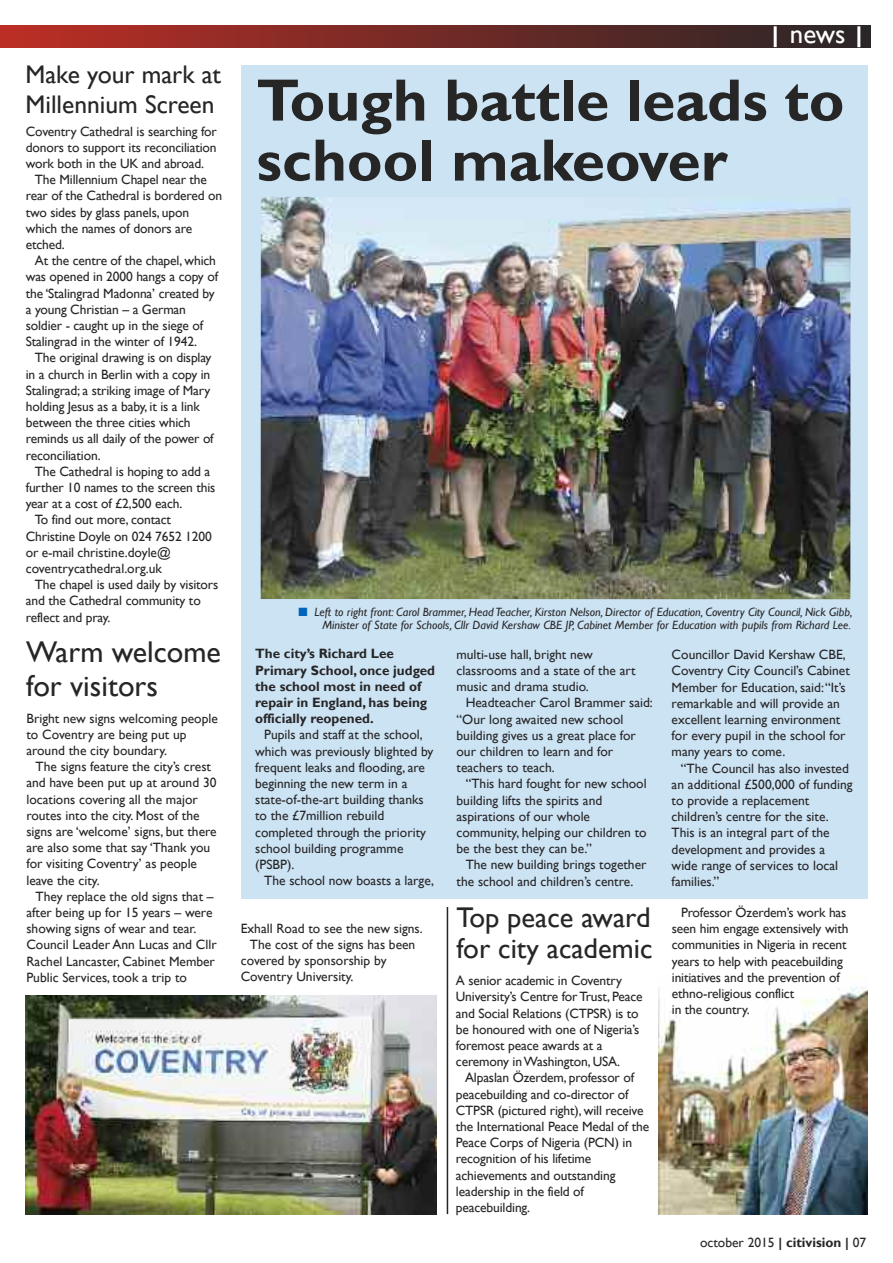
<style>
.page{position:relative;width:893px;height:1263px;background:#fff}
.page>*{position:absolute;margin:0;border:0;box-sizing:border-box;transform-origin:0 0}
.t1{font:700 60px/60px "Gill Sans";color:#272627}
.t2{font:30px/34.5px "Gill Sans";color:#272627}
.t3{font:28.5px/31.5px "Gill Sans";color:#272627}
.t4{font:27px "Gill Sans";color:#fff}
.t5{font:25.5px/30px "Gill Sans";color:#272627}
.t6{font:13.5px/16.2px "Gill Sans";letter-spacing:-.01em;color:#272627}
.t7{font:700 13.5px/16.2px "Gill Sans";color:#272627}
.t8{font:italic 12px/13.5px "Gill Sans";color:#272627;text-align:right}
.s1{color:#0064ba}
.s2{font-weight:700}
</style>
<div class="page">
<div style="left:241px;top:65px;width:626px;height:833px;background:#cce3f4"></div>
<div style="left:0;top:26px;width:870px;height:21px;background:linear-gradient(to right,#bc2e25,#2a2728)"></div>
<hr style="left:774px;top:26px;width:3px;height:21px;background:#fff">
<hr style="left:857px;top:26px;width:3px;height:21px;background:#fff">
<img style="left:261px;top:197px;width:589px;height:402px">
<img style="left:26px;top:995px;width:411px;height:220px">
<hr style="left:447px;top:907px;width:1px;height:307px;background:#272627">
<img style="left:658px;top:975px;width:209px;height:240px">
<h3 class="t5" style="left:26px;top:59px;width:197px">Make your mark at<br>Millennium Screen</h3>
<p class="t6" style="left:26px;top:123px;width:193px">Coventry Cathedral is searching for</p>
<p class="t6" style="left:26px;top:139px;width:192px">donors to support its reconciliation</p>
<p class="t6" style="left:26px;top:155px;width:180px">work both in the UK and abroad.</p>
<p class="t6" style="left:35px;top:171px;width:174px">The Millennium Chapel near the</p>
<p class="t6" style="left:26px;top:188px;width:198px">rear of the Cathedral is bordered on</p>
<p class="t6" style="left:26px;top:204px;width:165px">two sides by glass panels, upon</p>
<p class="t6" style="left:26px;top:220px;width:168px">which the names of donors are</p>
<p class="t6" style="left:26px;top:236px;width:41px">etched.</p>
<p class="t6" style="left:35px;top:252px;width:183px">At the centre of the chapel, which</p>
<p class="t6" style="left:26px;top:269px;width:194px">was opened in 2000 hangs a copy of</p>
<p class="t6" style="left:26px;top:285px;width:191px">the ‘Stalingrad Madonna’ created by</p>
<p class="t6" style="left:26px;top:301px;width:162px">a young Christian – a German</p>
<p class="t6" style="left:26px;top:317px;width:179px">soldier - caught up in the siege of</p>
<p class="t6" style="left:26px;top:333px;width:173px">Stalingrad in the winter of 1942.</p>
<p class="t6" style="left:35px;top:350px;width:178px">The original drawing is on display</p>
<p class="t6" style="left:26px;top:366px;width:186px">in a church in Berlin with a copy in</p>
<p class="t6" style="left:26px;top:382px;width:186px">Stalingrad; a striking image of Mary</p>
<p class="t6" style="left:26px;top:398px;width:176px">holding Jesus as a baby, it is a link</p>
<p class="t6" style="left:26px;top:414px;width:166px">between the three cities which</p>
<p class="t6" style="left:26px;top:431px;width:189px">reminds us all daily of the power of</p>
<p class="t6" style="left:26px;top:447px;width:76px">reconciliation.</p>
<p class="t6" style="left:35px;top:463px;width:177px">The Cathedral is hoping to add a</p>
<p class="t6" style="left:26px;top:479px;width:191px">further 10 names to the screen this</p>
<p class="t6" style="left:26px;top:495px;width:158px">year at a cost of £2,500 each.</p>
<p class="t6" style="left:35px;top:512px;width:138px">To find out more, contact</p>
<p class="t6" style="left:26px;top:528px;width:188px">Christine Doyle on 024 7652 1200</p>
<p class="t6" style="left:26px;top:544px;width:146px">or e-mail christine.doyle@</p>
<p class="t6" style="left:26px;top:560px;width:138px">coventrycathedral.org.uk</p>
<p class="t6" style="left:35px;top:576px;width:185px">The chapel is used daily by visitors</p>
<p class="t6" style="left:26px;top:593px;width:177px">and the Cathedral community to</p>
<p class="t6" style="left:26px;top:609px;width:86px">reflect and pray.</p>
<h3 class="t4" style="left:790px;top:18px;width:57px">news</h3>
<h1 class="t1" style="left:256px;top:70px;width:590px">Tough battle leads to school makeover</h1>
<p class="t8" style="left:299px;top:605px;width:555px"><span class="s1">■</span> Left to right front: Carol Brammer, Head Teacher, Kirston Nelson, Director of Education, Coventry City Council, Nick Gibb,<br>Minister of State for Schools, Cllr David Kershaw CBE JP, Cabinet Member for Education with pupils from Richard Lee.</p>
<h2 class="t2" style="left:26px;top:634px;width:196px">Warm welcome for visitors</h2>
<p class="t6" style="left:456px;top:646px;width:181px">multi-use hall, bright new classrooms and a state of the art music and drama studio.</p>
<p class="t6" style="left:456px;top:694px;width:198px;text-indent:9px">Headteacher Carol Brammer said: “Our long awaited new school building gives us a great place for our children to learn and for teachers to teach.</p>
<p class="t6" style="left:456px;top:775px;width:192px;text-indent:9px">“This hard fought for new school building lifts the spirits and aspirations of our whole community, helping our children to be the best they can be.”</p>
<p class="t6" style="left:456px;top:856px;width:191px;text-indent:9px">The new building brings together the school and children’s centre.</p>
<p class="t7" style="left:255px;top:646px;width:181px">The city’s Richard Lee<br>Primary School, once judged the school most in need of repair in England, has being officially reopened.</p>
<p class="t6" style="left:255px;top:727px;width:180px;text-indent:9px">Pupils and staff at the school, which was previously blighted by frequent leaks and flooding, are beginning the new term in a state-of-the-art building thanks to the £7million rebuild completed through the priority school building programme (PSBP).</p>
<p class="t6" style="left:264px;top:872px;width:171px">The school now boasts a large,</p>
<p class="t6" style="left:26px;top:710px;width:193px">Bright new signs welcoming people to Coventry are being put up around the city boundary.</p>
<p class="t6" style="left:26px;top:758px;width:192px;text-indent:9px">The signs feature the city’s crest and have been put up at around 30 locations covering all the major routes into the city. Most of the signs are ‘welcome’ signs, but there are also some that say ‘Thank you for visiting Coventry’ as people leave the city.</p>
<p class="t6" style="left:26px;top:888px;width:192px;text-indent:9px">They replace the old signs that – after being up for 15 years – were showing signs of wear and tear.<br>Council Leader Ann Lucas and Cllr<br>Rachel Lancaster, Cabinet Member<br>Public Services, took a trip to</p>
<h3 class="t3" style="left:456px;top:901px;width:198px">Top peace award for city academic</h3>
<p class="t6" style="left:456px;top:972px;width:188px">A senior academic in Coventry<br>University’s Centre forTrust, Peace and Social Relations (CTPSR) is to be honoured with one of Nigeria’s foremost peace awards at a ceremony inWashington, USA.</p>
<p class="t6" style="left:456px;top:1069px;width:195px;text-indent:9px">Alpaslan Özerdem, professor of peacebuilding and co-director of<br>CTPSR (pictured right), will receive the International Peace Medal of the<br>Peace Corps of Nigeria (PCN) in recognition of his lifetime achievements and outstanding leadership in the field of peacebuilding.</p>
<p class="t6" style="left:241px;top:920px;width:184px">Exhall Road to see the new signs.</p>
<p class="t6" style="left:250px;top:936px;width:167px">The cost of the signs has been</p>
<p class="t6" style="left:241px;top:952px;width:147px">covered by sponsorship by</p>
<p class="t6" style="left:241px;top:968px;width:114px">Coventry University.</p>
<p class="t6" style="left:672px;top:646px;width:180px">Councillor David Kershaw CBE,<br>Coventry City Council’s Cabinet<br>Member for Education, said:“It’s remarkable and will provide an excellent learning environment for every pupil in the school for many years to come.</p>
<p class="t6" style="left:672px;top:760px;width:182px;text-indent:9px">“The Council has also invested an additional £500,000 of funding to provide a replacement children’s centre for the site.<br>This is an integral part of the development and provides a wide range of services to local families.”</p>
<p class="t6" style="left:672px;top:904px;width:178px;text-indent:9px">Professor Özerdem’s work has seen him engage extensively with communities in Nigeria in recent years to help with peacebuilding initiatives and the prevention of ethno-religious conflict<br>in the country.</p>
<p class="t6" style="left:700px;top:1234px;width:168px">october 2015 <span class="s2">| citivision |</span> 07</p>
</div>
